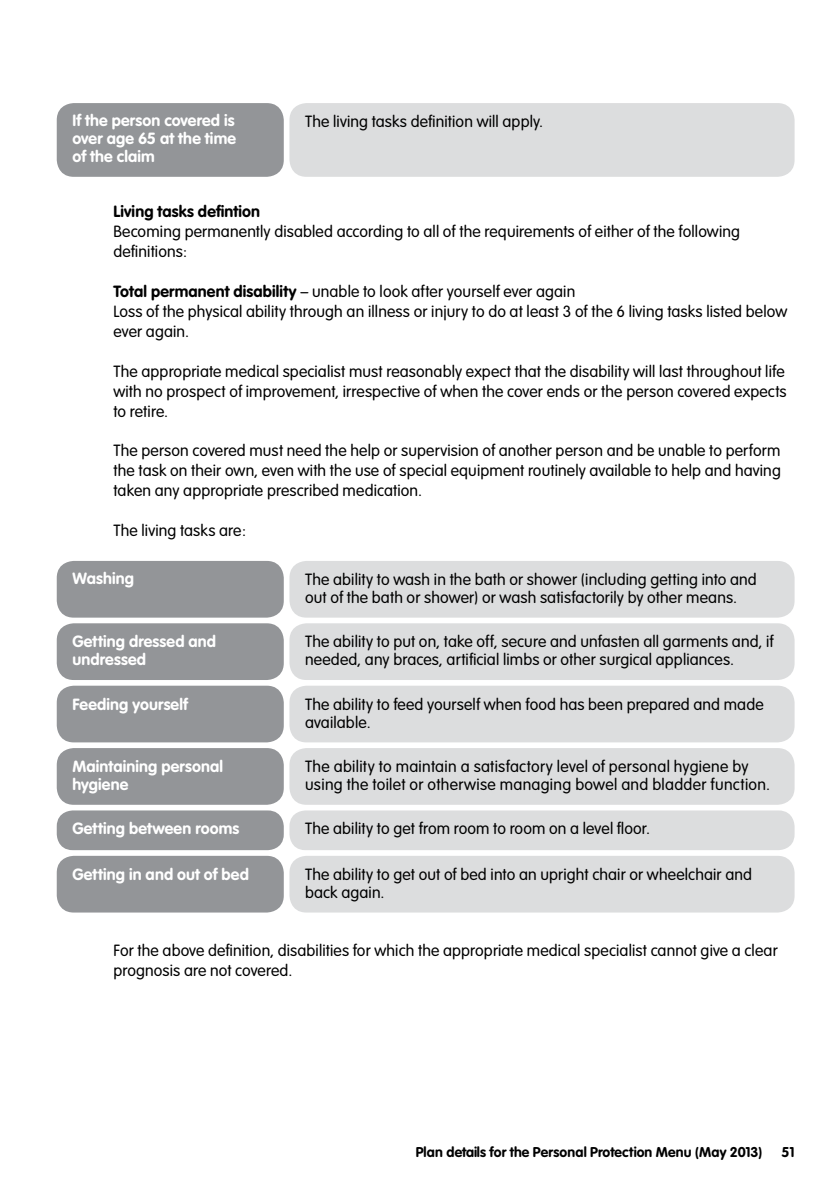
<style>
.page{position:relative;width:840px;height:1191px;background:#fff}
.page>*{position:absolute;margin:0;border:0;box-sizing:border-box;transform-origin:0 0}
.t1{font:300 16px/20px "VAG Rounded";letter-spacing:.01em;color:#000}
.t2{font:700 16px/18px "VAG Rounded";letter-spacing:.01em;color:#fff}
.t3{font:700 16px "VAG Rounded";letter-spacing:.01em;color:#000}
.t4{font:700 14px "VAG Rounded";letter-spacing:.005em;color:#000}
.s1{font-weight:700}
</style>
<div class="page">
<div style="left:57px;top:103px;width:226px;height:74px;background:#939598;border-radius:17px"></div>
<div style="left:289px;top:103px;width:505px;height:74px;background:#dcddde;border-radius:17px"></div>
<div style="left:57px;top:561px;width:226px;height:56px;background:#939598;border-radius:17px"></div>
<div style="left:57px;top:623px;width:226px;height:57px;background:#939598;border-radius:17px"></div>
<div style="left:57px;top:685px;width:226px;height:57px;background:#939598;border-radius:17px"></div>
<div style="left:57px;top:748px;width:226px;height:56px;background:#939598;border-radius:17px"></div>
<div style="left:57px;top:810px;width:226px;height:40px;background:#939598;border-radius:16px"></div>
<div style="left:289px;top:561px;width:505px;height:56px;background:#dcddde;border-radius:17px"></div>
<div style="left:289px;top:623px;width:505px;height:57px;background:#dcddde;border-radius:17px"></div>
<div style="left:289px;top:685px;width:505px;height:57px;background:#dcddde;border-radius:17px"></div>
<div style="left:289px;top:748px;width:505px;height:56px;background:#dcddde;border-radius:17px"></div>
<div style="left:289px;top:810px;width:505px;height:40px;background:#dcddde;border-radius:16px"></div>
<div style="left:57px;top:856px;width:226px;height:56px;background:#939598;border-radius:17px"></div>
<div style="left:289px;top:856px;width:505px;height:56px;background:#dcddde;border-radius:17px"></div>
<p class="t2" style="left:72px;top:112px;width:165px;text-align:justify">If the person covered is over age 65 at the time of the claim</p>
<p class="t1" style="left:305px;top:112px;width:239px">The living tasks definition will apply.</p>
<p class="t3" style="left:113px;top:202px;width:148px">Living tasks defintion</p>
<p class="t1" style="left:113px;top:222px;width:627px">Becoming permanently disabled according to all of the requirements of either of the following definitions:</p>
<p class="t1" style="left:113px;top:282px;width:675px"><span class="s1">Total permanent disability</span> – unable to look after yourself ever again<br>Loss of the physical ability through an illness or injury to do at least 3 of the 6 living tasks listed below ever again.</p>
<p class="t1" style="left:113px;top:361px;width:674px">The appropriate medical specialist must reasonably expect that the disability will last throughout life with no prospect of improvement, irrespective of when the cover ends or the person covered expects to retire.</p>
<p class="t1" style="left:113px;top:441px;width:668px;text-align:justify">The person covered must need the help or supervision of another person and be unable to perform the task on their own, even with the use of special equipment routinely available to help and having taken any appropriate prescribed medication.</p>
<p class="t1" style="left:113px;top:521px;width:134px">The living tasks are:</p>
<p class="t2" style="left:72px;top:570px;width:63px">Washing</p>
<p class="t1" style="left:305px;top:571px;width:453px;line-height:18px">The ability to wash in the bath or shower (including getting into and out of the bath or shower) or wash satisfactorily by other means.</p>
<p class="t1" style="left:305px;top:633px;width:470px;line-height:18px">The ability to put on, take off, secure and unfasten all garments and, if needed, any braces, artificial limbs or other surgical appliances.</p>
<p class="t1" style="left:305px;top:695px;width:460px;line-height:18px">The ability to feed yourself when food has been prepared and made available.</p>
<p class="t1" style="left:305px;top:758px;width:466px;line-height:18px">The ability to maintain a satisfactory level of personal hygiene by using the toilet or otherwise managing bowel and bladder function.</p>
<p class="t1" style="left:305px;top:819px;width:346px">The ability to get from room to room on a level floor.</p>
<p class="t2" style="left:72px;top:633px;width:145px">Getting dressed and undressed</p>
<p class="t2" style="left:72px;top:695px;width:117px">Feeding yourself</p>
<p class="t2" style="left:72px;top:758px;width:152px">Maintaining personal hygiene</p>
<p class="t2" style="left:72px;top:820px;width:168px">Getting between rooms</p>
<p class="t2" style="left:72px;top:865px;width:178px">Getting in and out of bed</p>
<p class="t1" style="left:305px;top:865px;width:448px;line-height:18px">The ability to get out of bed into an upright chair or wheelchair and back again.</p>
<p class="t1" style="left:113px;top:941px;width:665px">For the above definition, disabilities for which the appropriate medical specialist cannot give a clear prognosis are not covered.</p>
<p class="t4" style="left:415px;top:1143px;width:348px">Plan details for the Personal Protection Menu (May 2013)</p>
<p class="t4" style="left:781px;top:1143px;width:14px">51</p>
</div>
